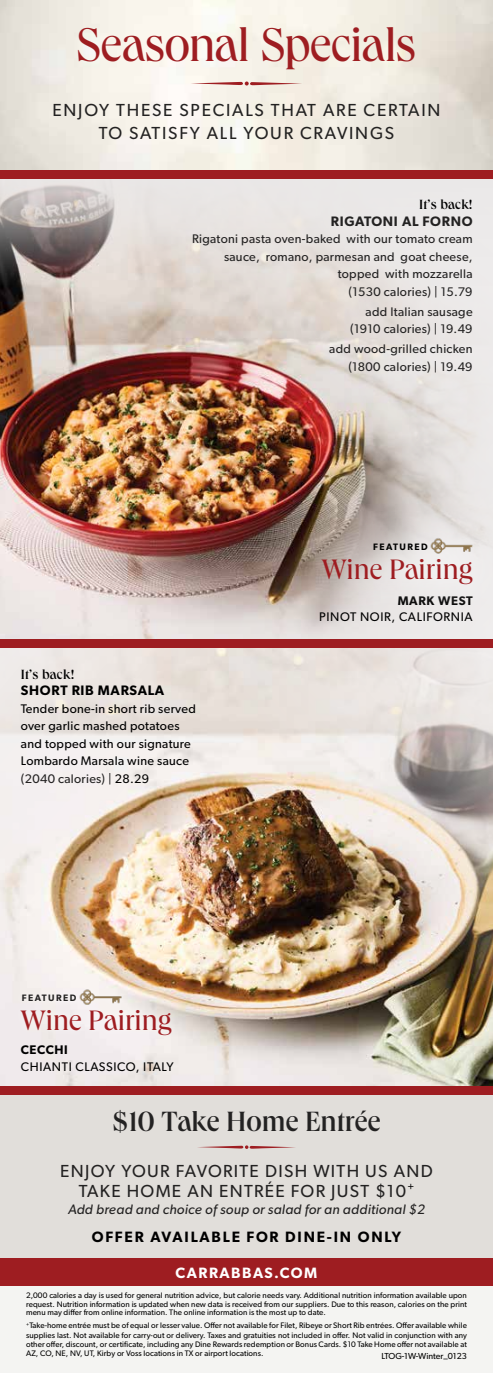
<style>
.page{position:relative;width:493px;height:1373px;background:#fff}
.page>*{position:absolute;margin:0;border:0;box-sizing:border-box;transform-origin:0 0}
.t1{font:48.75px "Queens";letter-spacing:-.01em;color:#9e1d21}
.t2{font:29px "Queens";color:#9e1d21}
.t3{font:500 28.75px "Queens";color:#232222}
.t4{font:17.5px/20px "Gibson";letter-spacing:.075em;color:#232222;text-align:center}
.t5{font:17.5px/22.5px "Gibson";letter-spacing:.1em;color:#232222;text-align:center}
.t6{font:600 15px "Gibson";letter-spacing:.12em;color:#000}
.t7{font:600 15px "Gibson";letter-spacing:.1em;color:#fff}
.t8{font:italic 13.75px "Gibson";letter-spacing:.02em;color:#232222}
.t9{font:500 13.75px "Queens";letter-spacing:.02em;color:#000}
.t10{font:600 13.75px "Gibson";letter-spacing:.05em;color:#232222}
.t11{font:600 13.75px "Gibson";letter-spacing:.05em;color:#000}
.t12{font:12.5px/17.5px "Gibson";letter-spacing:.025em;color:#232222;text-align:right}
.t13{font:12.5px/17.5px "Gibson";letter-spacing:.025em;color:#000}
.t14{font:12.5px "Gibson";letter-spacing:.05em;color:#000}
.t15{font:600 12.5px "Gibson";letter-spacing:.05em;color:#000}
.t16{font:600 9.38px "Gibson";letter-spacing:.16em;color:#232222}
.t17{font:600 9.38px "Gibson";letter-spacing:.16em;color:#000}
.t18{font:8.75px "Gibson";color:#000}
.t19{font:8px/9.4px "Gibson";letter-spacing:.01em;color:#000;text-align:justify}
.s1{color:#232222}
</style>
<div class="page">
<div style="left:0;top:1283px;width:493px;height:89px;background:#f4f4f2"></div>
<div style="left:0;top:1090px;width:493px;height:175px;background:#e1deda"></div>
<img style="left:0;top:953px;width:493px;height:133px">
<svg style="left:0;top:648px;width:202px;height:305px"></svg>
<img style="left:202px;top:648px;width:291px;height:363px">
<img style="left:0;top:286px;width:209px;height:353px">
<img style="left:54px;top:286px;width:155px;height:285px">
<svg style="left:209px;top:538px;width:284px;height:101px;background:#bdb0ac"></svg>
<img style="left:84px;top:286px;width:409px;height:252px">
<svg style="left:0;top:0;width:493px;height:170px;background:#efebe2"></svg>
<svg style="left:0;top:178px;width:493px;height:108px;background:#d8d1cf"></svg>
<div style="left:14px;top:982px;width:165px;height:61px;background:#fff;opacity:.75"></div>
<img style="left:79px;top:984px;width:46px;height:26px">
<div style="left:288px;top:505px;width:205px;height:114px;background:#fff;opacity:.8"></div>
<img style="left:430px;top:533px;width:46px;height:31px">
<div style="left:0;top:1258px;width:493px;height:28px;background:#9e1d21"></div>
<svg style="left:198px;top:1145px;width:97px;height:4px"></svg>
<svg style="left:191px;top:81px;width:111px;height:5px"></svg>
<div style="left:0;top:639px;width:493px;height:9px;background:#9e1d21"></div>
<div style="left:0;top:1086px;width:493px;height:8px;background:#9e1d21"></div>
<div style="left:0;top:170px;width:493px;height:8px;background:#9e1d21"></div>
<h1 class="t1" style="left:76px;top:13px;width:341px">Seasonal Specials</h1>
<h3 class="t5" style="left:52px;top:99px;width:389px">ENJOY THESE SPECIALS THAT ARE CERTAIN<br>TO SATISFY ALL YOUR CRAVINGS</h3>
<h3 class="t9" style="left:419px;top:196px;width:55px">It’s back!</h3>
<h3 class="t10" style="left:331px;top:213px;width:143px">RIGATONI AL FORNO</h3>
<h3 class="t12" style="left:192px;top:230px;width:282px">Rigatoni pasta oven-baked with our tomato cream sauce, romano, parmesan and goat cheese, topped with mozzarella<br>(1530 calories) | 15.79</h3>
<h3 class="t12" style="left:350px;top:302px;width:124px">add Italian sausage (1910 calories) | 19.49</h3>
<h3 class="t12" style="left:329px;top:340px;width:145px">add wood-grilled chicken (1800 calories) | 19.49</h3>
<p class="t17" style="left:373px;top:541px;width:56px">FEATURED</p>
<h2 class="t2" style="left:322px;top:551px;width:152px">Wine Pairing</h2>
<h3 class="t9" style="left:21px;top:665px;width:55px">It’s back!</h3>
<h3 class="t11" style="left:21px;top:682px;width:145px">SHORT RIB MARSALA</h3>
<h3 class="t13" style="left:21px;top:699px;width:176px">Tender bone-in short rib served over garlic mashed potatoes and topped with our signature<br>Lombardo Marsala wine sauce <span class="s1">(2040 calories) |</span> 28.29</h3>
<p class="t16" style="left:22px;top:992px;width:56px">FEATURED</p>
<h2 class="t2" style="left:21px;top:1002px;width:152px">Wine Pairing</h2>
<h3 class="t15" style="left:21px;top:1042px;width:48px">CECCHI</h3>
<h3 class="t14" style="left:21px;top:1058px;width:154px">CHIANTI CLASSICO, ITALY</h3>
<h3 class="t15" style="left:397px;top:593px;width:76px">MARK WEST</h3>
<h3 class="t14" style="left:319px;top:609px;width:155px">PINOT NOIR, CALIFORNIA</h3>
<h3 class="t3" style="left:112px;top:1103px;width:270px">$10 Take Home Entrée</h3>
<h3 class="t4" style="left:60px;top:1160px;width:374px">ENJOY YOUR FAVORITE DISH WITH US AND<br>TAKE HOME AN ENTRÉE FOR JUST $10<sup>+</sup></h3>
<h3 class="t8" style="left:68px;top:1201px;width:358px">Add bread and choice of soup or salad for an additional $2</h3>
<h3 class="t6" style="left:92px;top:1227px;width:311px">OFFER AVAILABLE FOR DINE-IN ONLY</h3>
<h3 class="t7" style="left:175px;top:1263px;width:143px">CARRABBAS.COM</h3>
<p class="t19" style="left:26px;top:1290px;width:442px;line-height:8.8px">2,000 calories a day is used for general nutrition advice, but calorie needs vary. Additional nutrition information available upon request. Nutrition information is updated when new data is received from our suppliers. Due to this reason, calories on the print menu may differ from online information. The online information is the most up to date.</p>
<p class="t19" style="left:26px;top:1320px;width:442px"><sup>+</sup>Take-home entrée must be of equal or lesser value. Offer not available for Filet, Ribeye or Short Rib entrées. Offer available while supplies last. Not available for carry-out or delivery. Taxes and gratuities not included in offer. Not valid in conjunction with any other offer, discount, or certificate, including any Dine Rewards redemption or Bonus Cards. $10 Take Home offer not available at AZ, CO, NE, NV, UT, Kirby or Voss locations in TX or airport locations.</p>
<p class="t18" style="left:381px;top:1350px;width:87px">LTOG-1W-Winter_0123</p>
</div>
